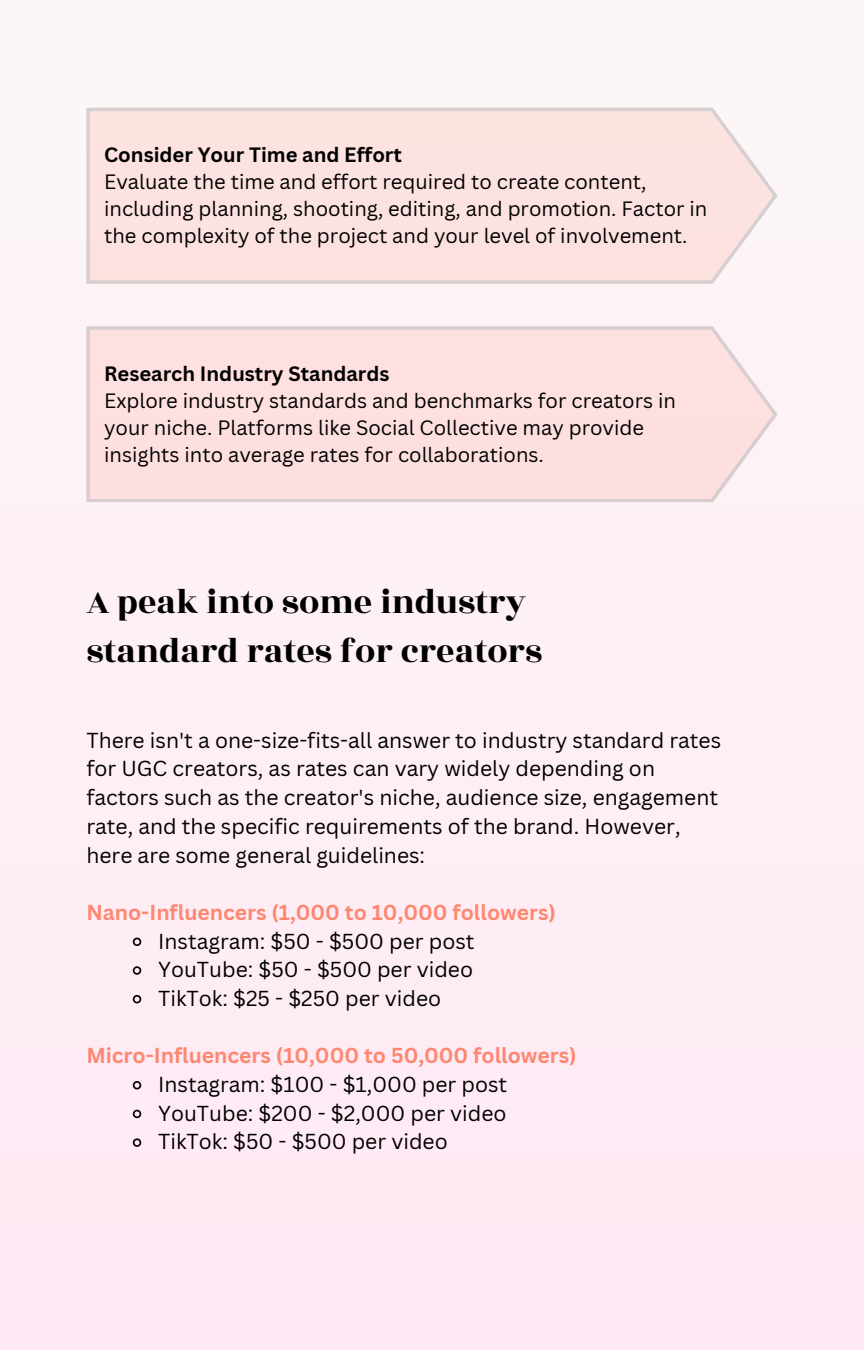
<style>
.page{position:relative;width:864px;height:1350px;background:#feeef5}
.page>*{position:absolute;margin:0;border:0;box-sizing:border-box;transform-origin:0 0}
.t1{font:36px/49.1px "Rozha One";color:#000}
.t2{font:21.15px/28.8px "Canva Sans";color:#000;text-align:justify}
.t3{font:700 21.15px "Canva Sans";color:#ff8770}
.t4{font:20.25px/27px "Canva Sans";color:#000}
.t5{font:700 20.25px "Canva Sans";color:#000}
</style>
<div class="page">
<svg style="left:86px;top:108px;width:692px;height:175px;background:#fae2e0"></svg>
<svg style="left:86px;top:326px;width:692px;height:176px;background:#fbdfdf"></svg>
<svg style="left:132px;top:937px;width:10px;height:9px"></svg>
<svg style="left:132px;top:966px;width:10px;height:9px"></svg>
<svg style="left:132px;top:995px;width:10px;height:9px"></svg>
<svg style="left:132px;top:1081px;width:10px;height:9px"></svg>
<svg style="left:132px;top:1109px;width:10px;height:10px"></svg>
<svg style="left:132px;top:1138px;width:10px;height:9px"></svg>
<p class="t5" style="left:104px;top:140px;width:299px">Consider Your Time and Effort</p>
<p class="t4" style="left:104px;top:168px;width:605px">Evaluate the time and effort required to create content, including planning, shooting, editing, and promotion. Factor in the complexity of the project and your level of involvement.</p>
<p class="t5" style="left:104px;top:359px;width:287px">Research Industry Standards</p>
<p class="t4" style="left:104px;top:386px;width:573px">Explore industry standards and benchmarks for creators in your niche. Platforms like Social Collective may provide insights into average rates for collaborations.</p>
<h1 class="t1" style="left:86px;top:578px;width:457px">A peak into some industry standard rates for creators</h1>
<p class="t2" style="left:86px;top:725px;width:636px;text-align:left">There isn't a one-size-fits-all answer to industry standard rates for UGC creators, as rates can vary widely depending on factors such as the creator's niche, audience size, engagement rate, and the specific requirements of the brand. However, here are some general guidelines:</p>
<p class="t3" style="left:86px;top:897px;width:471px">Nano-Influencers (1,000 to 10,000 followers)</p>
<p class="t2" style="left:158px;top:926px;width:318px">Instagram: $50 - $500 per post YouTube: $50 - $500 per video TikTok: $25 - $250 per video</p>
<p class="t3" style="left:86px;top:1041px;width:492px">Micro-Influencers (10,000 to 50,000 followers)</p>
<p class="t2" style="left:158px;top:1069px;width:351px">Instagram: $100 - $1,000 per post YouTube: $200 - $2,000 per video TikTok: $50 - $500 per video</p>
</div>
